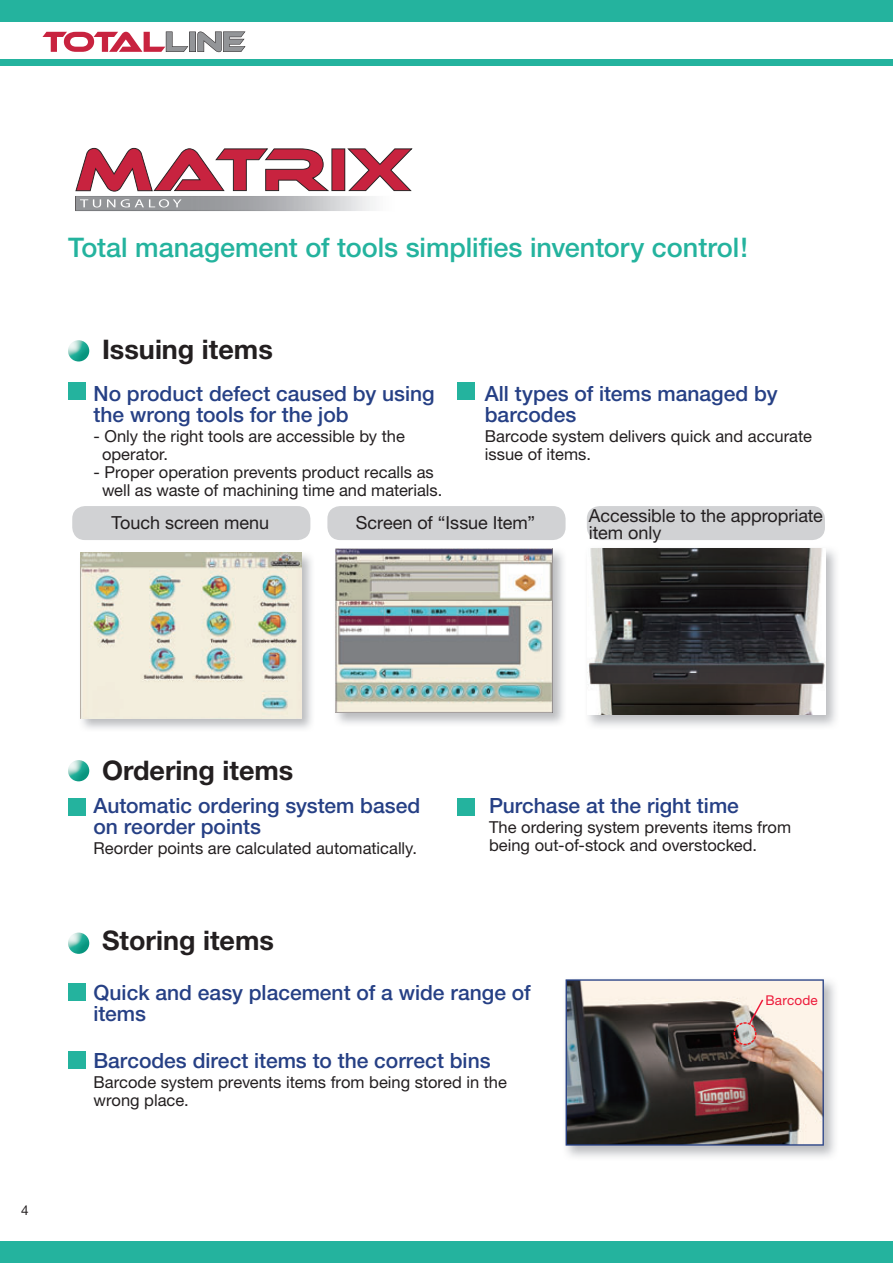
<style>
.page{position:relative;width:893px;height:1263px;background:#fff}
.page>*{position:absolute;margin:0;border:0;box-sizing:border-box;transform-origin:0 0}
.t1{font:500 27px "Helvetica Neue";color:#24b39e}
.t2{font:700 27px "Helvetica Neue";color:#231f20}
.t3{font:500 21px/21px "Helvetica Neue";color:#264085}
.t4{font:18px/16.5px "Helvetica Neue";letter-spacing:-.005em;color:#231f20}
.t5{font:16.5px/18px "Helvetica Neue";color:#231f20}
.t6{font:13.5px "Helvetica Neue";letter-spacing:.01em;color:#ed1a3a}
.t7{font:13.5px "Helvetica Neue";color:#231f20}
</style>
<div class="page">
<div style="left:0;top:0;width:893px;height:21px;background:#24b39e"></div>
<div style="left:0;top:1242px;width:893px;height:21px;background:#24b39e"></div>
<div style="left:0;top:60px;width:893px;height:6px;background:#24b39e"></div>
<img style="left:588px;top:548px;width:248px;height:178px">
<img style="left:587px;top:549px;width:238px;height:166px">
<div style="left:72px;top:506px;width:238px;height:34px;background:#d1d2d4;border-radius:13px"></div>
<div style="left:327px;top:506px;width:238px;height:34px;background:#d1d2d4;border-radius:13px"></div>
<div style="left:587px;top:506px;width:238px;height:34px;background:#d1d2d4;border-radius:13px"></div>
<div style="left:68px;top:383px;width:17px;height:17px;background:#24b39e"></div>
<div style="left:68px;top:798px;width:17px;height:17px;background:#24b39e"></div>
<div style="left:68px;top:984px;width:17px;height:17px;background:#24b39e"></div>
<div style="left:457px;top:383px;width:17px;height:17px;background:#24b39e"></div>
<div style="left:457px;top:798px;width:17px;height:17px;background:#24b39e"></div>
<div style="left:68px;top:1052px;width:17px;height:17px;background:#24b39e"></div>
<img style="left:565px;top:979px;width:259px;height:167px">
<img style="left:75px;top:196px;width:300px;height:15px">
<img style="left:76px;top:197px;width:299px;height:13px">
<svg style="left:80px;top:199px;width:21px;height:9px"></svg>
<svg style="left:107px;top:199px;width:8px;height:8px"></svg>
<svg style="left:121px;top:199px;width:61px;height:9px"></svg>
<svg style="left:75px;top:148px;width:338px;height:44px"></svg>
<svg style="left:42px;top:32px;width:203px;height:20px"></svg>
<img style="left:68px;top:340px;width:21px;height:22px;border-radius:50%">
<img style="left:68px;top:760px;width:21px;height:21px;border-radius:50%">
<img style="left:68px;top:933px;width:21px;height:21px;border-radius:50%">
<img style="left:335px;top:548px;width:229px;height:176px">
<img style="left:336px;top:549px;width:216px;height:164px">
<img style="left:80px;top:552px;width:232px;height:177px">
<img style="left:81px;top:553px;width:220px;height:165px">
<h1 class="t1" style="left:68px;top:237px;width:681px">Total management of tools simplifies inventory control!</h1>
<h1 class="t2" style="left:102px;top:340px;width:172px">Issuing items</h1>
<p class="t3" style="left:94px;top:385px;width:343px">No product defect caused by using the wrong tools for the job</p>
<p class="t5" style="left:102px;top:429px;width:304px;text-indent:-9px">- Only the right tools are accessible by the operator.</p>
<p class="t5" style="left:94px;top:465px;width:350px;text-align:center">- Proper operation prevents product recalls as well as waste of machining time and materials.</p>
<p class="t3" style="left:485px;top:385px;width:294px">All types of items managed by barcodes</p>
<p class="t5" style="left:485px;top:429px;width:329px">Barcode system delivers quick and accurate issue of items.</p>
<p class="t4" style="left:111px;top:516px;width:159px">Touch screen menu</p>
<p class="t4" style="left:356px;top:516px;width:181px">Screen of “Issue Item”</p>
<p class="t4" style="left:589px;top:509px;width:235px">Accessible to the appropriate item only</p>
<p class="t7" style="left:21px;top:1205px;width:9px">4</p>
<h1 class="t2" style="left:102px;top:761px;width:193px">Ordering items</h1>
<p class="t3" style="left:94px;top:797px;width:328px">Automatic ordering system based on reorder points</p>
<p class="t5" style="left:94px;top:841px;width:325px">Reorder points are calculated automatically.</p>
<h1 class="t2" style="left:102px;top:931px;width:173px">Storing items</h1>
<p class="t3" style="left:489px;top:797px;width:251px">Purchase at the right time</p>
<p class="t5" style="left:489px;top:820px;width:304px">The ordering system prevents items from being out-of-stock and overstocked.</p>
<p class="t3" style="left:94px;top:984px;width:439px">Quick and easy placement of a wide range of</p>
<p class="t6" style="left:765px;top:996px;width:54px">Barcode</p>
<p class="t3" style="left:94px;top:1005px;width:54px">items</p>
<p class="t3" style="left:94px;top:1052px;width:399px">Barcodes direct items to the correct bins</p>
<p class="t5" style="left:94px;top:1075px;width:415px">Barcode system prevents items from being stored in the wrong place.</p>
</div>
